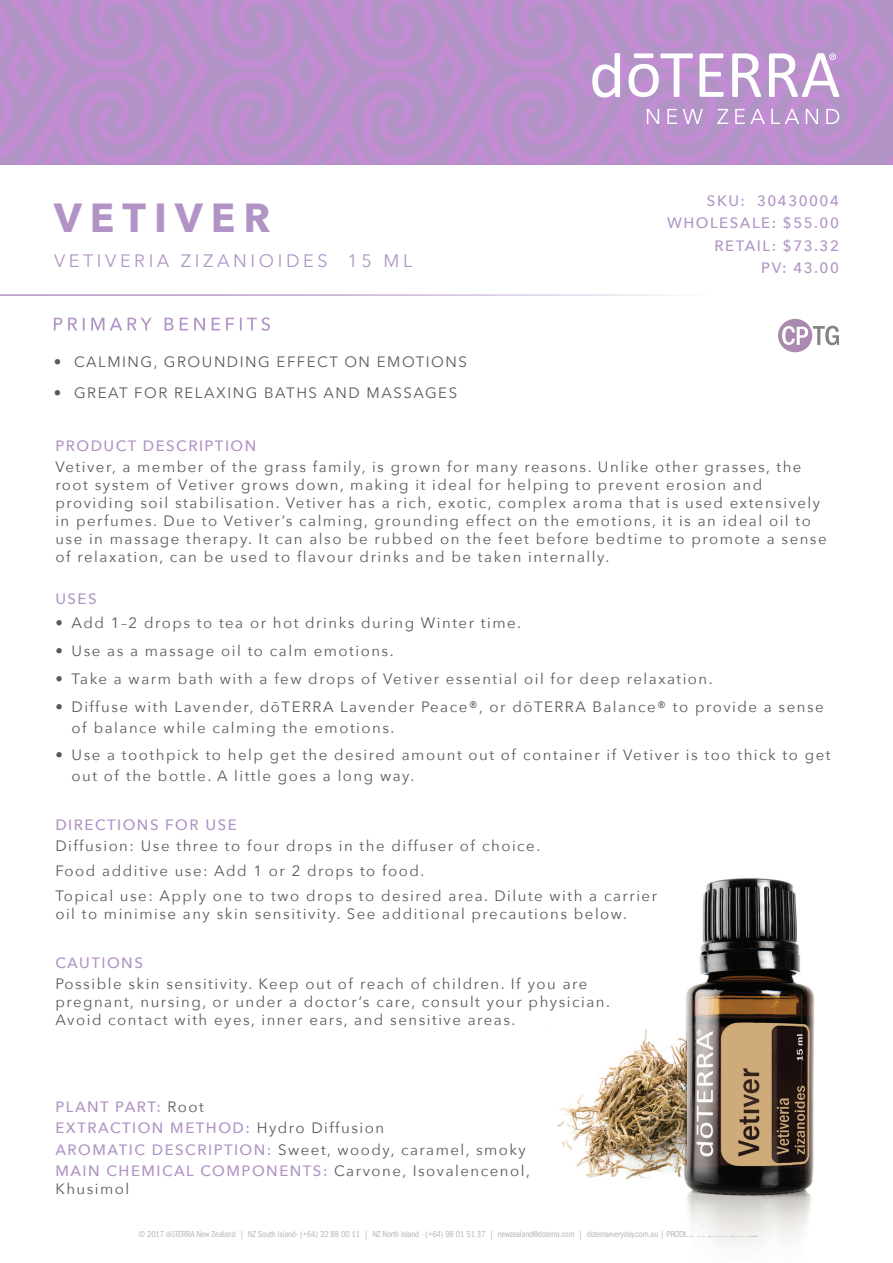
<style>
.page{position:relative;width:893px;height:1263px;background:#fff}
.page>*{position:absolute;margin:0;border:0;box-sizing:border-box;transform-origin:0 0}
.t1{font:700 40.5px "Avenir Next";letter-spacing:.2em;color:#b194c5}
.t2{font:18px "Avenir Next";letter-spacing:.2em;color:#b194c5}
.Body{font:15px/18px "Avenir Next";letter-spacing:.1em;color:#5a5a5d}
.Directions_Bold_Attr{font:15px/18px "Avenir Next";letter-spacing:.1em;color:#5a5a5d}
.Oil_Attribute_Panel{font:15px/18px "Avenir Next";letter-spacing:.1em;color:#5a5a5d}
.Tag_details{font:500 15px "Avenir Next";letter-spacing:.1em;color:#b194c5}
.Purple_Headers{font:500 15px "Avenir Next";letter-spacing:.1em;color:#b194c5}
.Oil_Attribute_Panel-2{font:500 15px "Avenir Next";letter-spacing:.1em;color:#b194c5}
.t3{font:condensed 9px "Franklin Gothic";letter-spacing:-.02em;color:#b2b7bb;scale:.96 1}
.s1{font-weight:400;color:#5a5a5d}
.s2{font-weight:500;color:#b194c5}
.s3{font-family:"Avenir Next";font-stretch:normal}
</style>
<div class="page">
<svg style="left:0;top:0;width:893px;height:165px;background:#ba94cc"></svg>
<img style="left:557px;top:1029px;width:124px;height:151px">
<hr style="left:0;top:294px;width:839px;height:2px;background:#b194c5">
<svg style="left:54px;top:317px;width:216px;height:14px"></svg>
<svg style="left:778px;top:319px;width:61px;height:33px"></svg>
<img style="left:681px;top:878px;width:134px;height:369px">
<p class="t1" style="left:54px;top:183px;width:218px">VETIVER</p>
<p class="t2" style="left:54px;top:245px;width:360px">VETIVERIA ZIZANIOIDES 15 ML</p>
<p class="Body" style="left:54px;top:352px;width:415px">• CALMING, GROUNDING EFFECT ON EMOTIONS</p>
<p class="Body" style="left:54px;top:383px;width:405px">• GREAT FOR RELAXING BATHS AND MASSAGES</p>
<p class="Tag_details" style="left:707px;top:188px;width:133px">SKU: 30430004</p>
<p class="Tag_details" style="left:667px;top:210px;width:173px">WHOLESALE: $55.00</p>
<p class="Tag_details" style="left:714px;top:233px;width:126px">RETAIL: $73.32</p>
<p class="Tag_details" style="left:761px;top:255px;width:79px">PV: 43.00</p>
<p class="Purple_Headers" style="left:55px;top:432px;width:203px">PRODUCT DESCRIPTION</p>
<p class="Body" style="left:55px;top:457px;width:773px">Vetiver, a member of the grass family, is grown for many reasons. Unlike other grasses, the root system of Vetiver grows down, making it ideal for helping to prevent erosion and providing soil stabilisation. Vetiver has a rich, exotic, complex aroma that is used extensively in perfumes. Due to Vetiver’s calming, grounding effect on the emotions, it is an ideal oil to use in massage therapy. It can also be rubbed on the feet before bedtime to promote a sense of relaxation, can be used to flavour drinks and be taken internally.</p>
<p class="Purple_Headers" style="left:55px;top:586px;width:43px">USES</p>
<p class="Body" style="left:55px;top:613px;width:467px">• Add 1–2 drops to tea or hot drinks during Winter time.</p>
<p class="Body" style="left:55px;top:641px;width:340px">• Use as a massage oil to calm emotions.</p>
<p class="Body" style="left:55px;top:669px;width:659px">• Take a warm bath with a few drops of Vetiver essential oil for deep relaxation.</p>
<p class="Body" style="left:72px;top:695px;width:754px;line-height:21px;text-indent:-16px">• Diffuse with Lavender, dōTERRA Lavender Peace®, or dōTERRA Balance® to provide a sense of balance while calming the emotions.</p>
<p class="Body" style="left:72px;top:744px;width:760px;line-height:21px;text-indent:-16px">• Use a toothpick to help get the desired amount out of container if Vetiver is too thick to get out of the bottle. A little goes a long way.</p>
<p class="Purple_Headers" style="left:55px;top:812px;width:183px">DIRECTIONS FOR USE</p>
<p class="Directions_Bold_Attr" style="left:55px;top:836px;width:486px">Diffusion: Use three to four drops in the diffuser of choice.</p>
<p class="Directions_Bold_Attr" style="left:55px;top:861px;width:371px">Food additive use: Add 1 or 2 drops to food.</p>
<p class="Directions_Bold_Attr" style="left:55px;top:886px;width:603px">Topical use: Apply one to two drops to desired area. Dilute with a carrier oil to minimise any skin sensitivity. See additional precautions below.</p>
<p class="Purple_Headers" style="left:55px;top:950px;width:89px">CAUTIONS</p>
<p class="Body" style="left:55px;top:974px;width:556px">Possible skin sensitivity. Keep out of reach of children. If you are pregnant, nursing, or under a doctor’s care, consult your physician.<br>Avoid contact with eyes, inner ears, and sensitive areas.</p>
<p class="Oil_Attribute_Panel-2" style="left:55px;top:1094px;width:150px">PLANT PART: <span class="s1">Root</span></p>
<p class="Oil_Attribute_Panel-2" style="left:55px;top:1115px;width:330px">EXTRACTION METHOD: <span class="s1">Hydro Diffusion</span></p>
<p class="Oil_Attribute_Panel" style="left:55px;top:1140px;width:472px"><span class="s2">AROMATIC DESCRIPTION:</span> Sweet, woody, caramel, smoky</p>
<p class="Oil_Attribute_Panel" style="left:55px;top:1161px;width:476px"><span class="s2">MAIN CHEMICAL COMPONENTS:</span> Carvone, Isovalencenol,<br>Khusimol</p>
<p class="t3" style="left:138px;top:1229px;width:647px">© 2017 d<span class="s3">ō</span>TERRA New Zealand | NZ South Island- (+64) 32 88 00 11 | NZ North Island - (+64) 98 01 51 37 | newzealand@doterra.com | doterraeveryday.com.au | PRODUCT INFORMATION PAGE</p>
</div>
